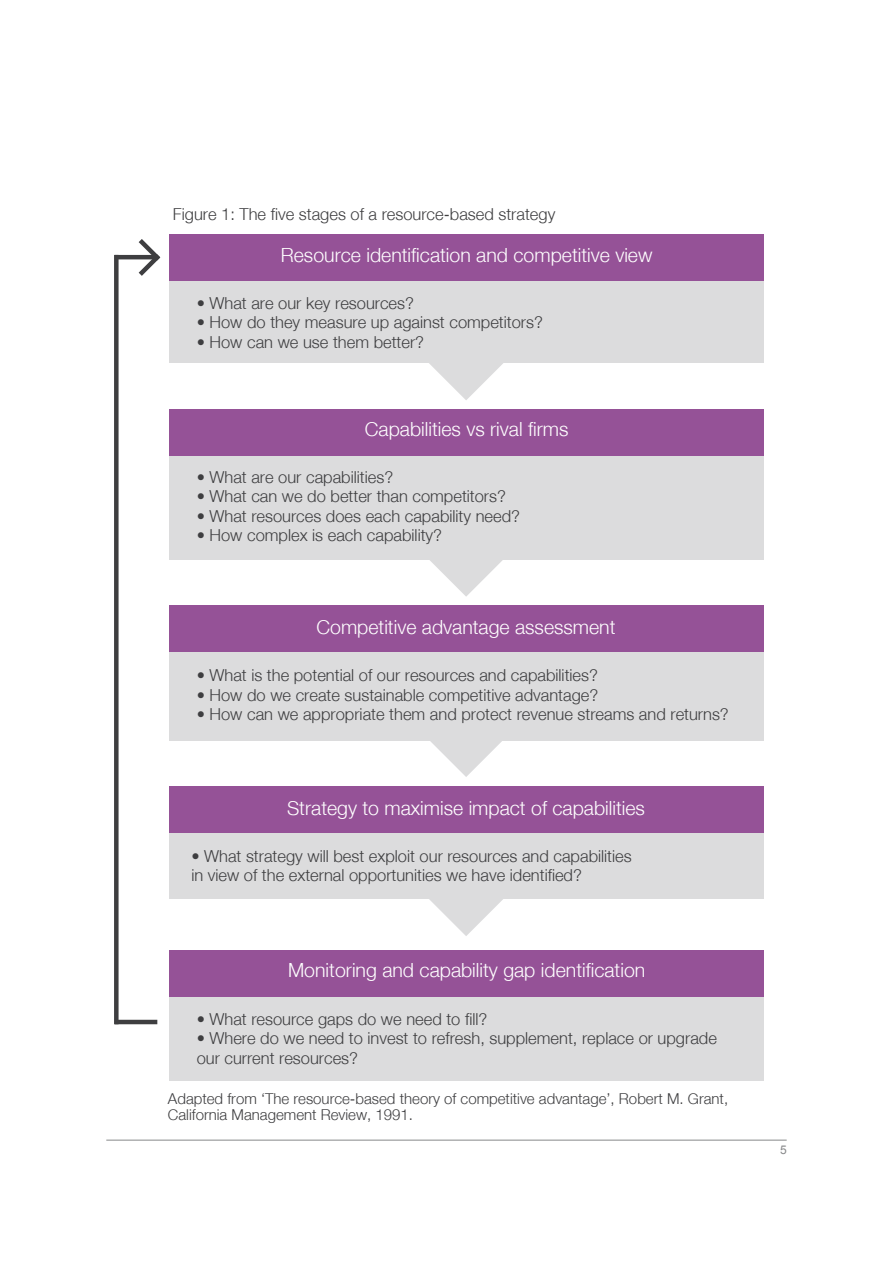
<style>
.page{position:relative;width:893px;height:1263px;background:#fff}
.page>*{position:absolute;margin:0;border:0;box-sizing:border-box;transform-origin:0 0}
.t1{font:300 19.5px "Helvetica Neue";color:#fff}
.t2{font:300 16.5px/19.5px "Helvetica Neue";color:#3e3e40}
.t3{font:300 15px/16.5px "Helvetica Neue";color:#3e3e40}
.t4{font:12px "Arial";color:#87888a}
</style>
<div class="page">
<hr style="left:106px;top:1140px;width:681px;height:1px;background:#87888a">
<svg style="left:429px;top:363px;width:74px;height:37px"></svg>
<svg style="left:416px;top:559px;width:100px;height:38px"></svg>
<svg style="left:416px;top:740px;width:100px;height:37px"></svg>
<svg style="left:429px;top:899px;width:74px;height:37px"></svg>
<div style="left:169px;top:234px;width:595px;height:129px;background:#dcdcdd"></div>
<div style="left:169px;top:429px;width:595px;height:130px;background:#dcdcdd"></div>
<div style="left:169px;top:606px;width:595px;height:134px;background:#dcdcdd"></div>
<div style="left:169px;top:787px;width:595px;height:112px;background:#dcdcdd"></div>
<div style="left:169px;top:954px;width:595px;height:126px;background:#dcdcdd"></div>
<div style="left:169px;top:234px;width:595px;height:47px;background:#955297"></div>
<div style="left:169px;top:410px;width:595px;height:46px;background:#955297"></div>
<div style="left:169px;top:605px;width:595px;height:47px;background:#955297"></div>
<div style="left:169px;top:786px;width:595px;height:47px;background:#955297"></div>
<div style="left:169px;top:950px;width:595px;height:46px;background:#955297"></div>
<hr style="left:115px;top:1020px;width:42px;height:4px;background:#3e3e40">
<div style="left:114px;top:255px;width:5px;height:769px;background:#3e3e40"></div>
<hr style="left:115px;top:255px;width:42px;height:4px;background:#3e3e40">
<svg style="left:134px;top:239px;width:27px;height:37px"></svg>
<p class="t2" style="left:173px;top:204px;width:384px">Figure 1: The five stages of a resource-based strategy</p>
<p class="t1" style="left:281px;top:243px;width:373px">Resource identification and competitive view</p>
<p class="t2" style="left:197px;top:293px;width:219px">• What are our key resources?</p>
<p class="t2" style="left:197px;top:313px;width:348px">• How do they measure up against competitors?</p>
<p class="t2" style="left:197px;top:332px;width:229px">• How can we use them better?</p>
<p class="t1" style="left:365px;top:417px;width:205px">Capabilities vs rival firms</p>
<p class="t2" style="left:197px;top:467px;width:198px">• What are our capabilities?</p>
<p class="t2" style="left:197px;top:487px;width:311px">• What can we do better than competitors?</p>
<p class="t2" style="left:197px;top:506px;width:325px">• What resources does each capability need?</p>
<p class="t2" style="left:197px;top:526px;width:247px">• How complex is each capability?</p>
<p class="t1" style="left:316px;top:615px;width:301px">Competitive advantage assessment</p>
<p class="t2" style="left:197px;top:665px;width:403px">• What is the potential of our resources and capabilities?</p>
<p class="t2" style="left:197px;top:685px;width:403px">• How do we create sustainable competitive advantage?</p>
<p class="t2" style="left:197px;top:704px;width:534px">• How can we appropriate them and protect revenue streams and returns?</p>
<p class="t1" style="left:287px;top:796px;width:359px">Strategy to maximise impact of capabilities</p>
<p class="t2" style="left:191px;top:846px;width:442px">• What strategy will best exploit our resources and capabilities</p>
<p class="t2" style="left:191px;top:865px;width:392px">in view of the external opportunities we have identified?</p>
<p class="t1" style="left:288px;top:958px;width:359px">Monitoring and capability gap identification</p>
<p class="t2" style="left:197px;top:1009px;width:292px">• What resource gaps do we need to fill?</p>
<p class="t2" style="left:197px;top:1028px;width:522px">• Where do we need to invest to refresh, supplement, replace or upgrade our current resources?</p>
<p class="t3" style="left:168px;top:1090px;width:562px">Adapted from ‘The resource-based theory of competitive advantage’, Robert M. Grant,<br>California Management Review, 1991.</p>
<p class="t4" style="left:780px;top:1142px;width:8px">5</p>
</div>
